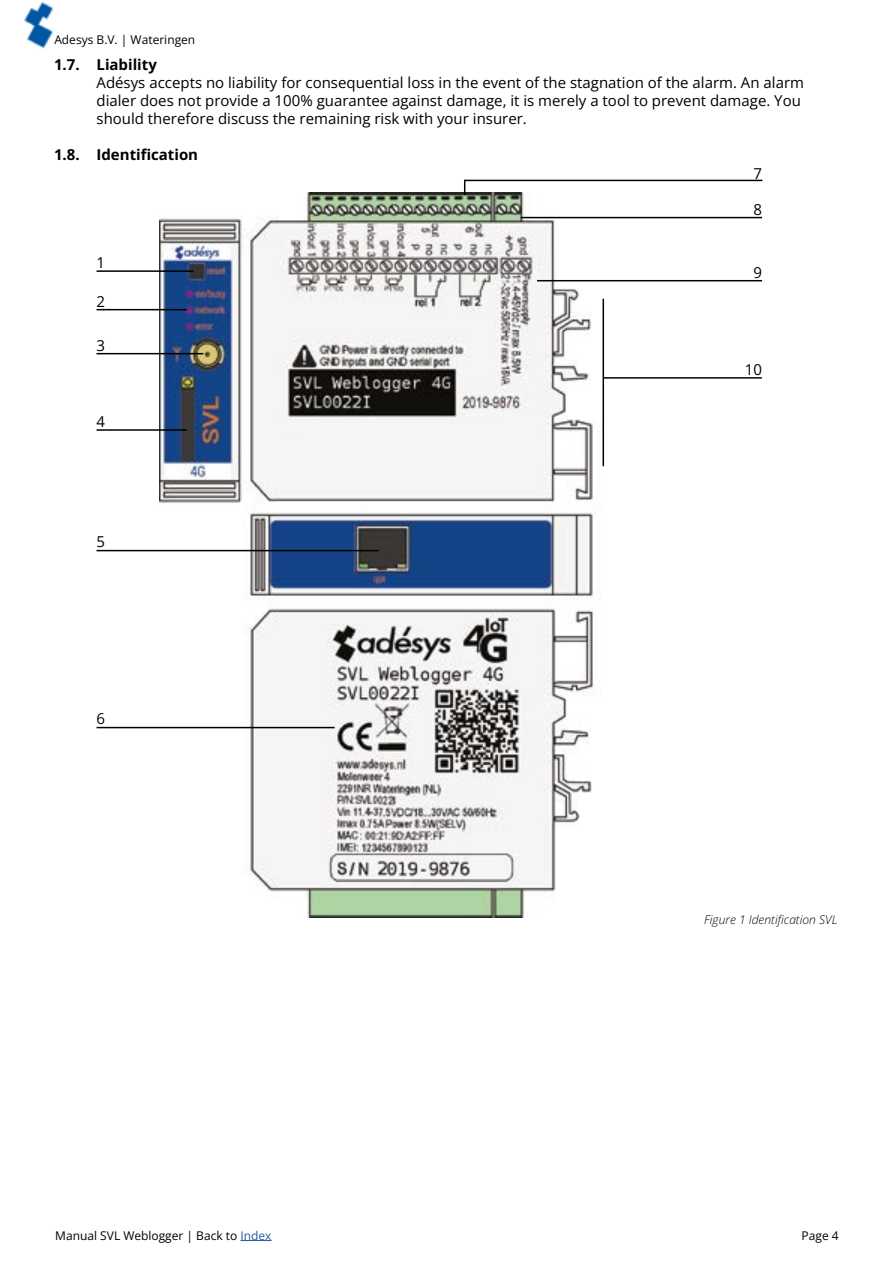
<style>
.page{position:relative;width:893px;height:1263px;background:#fff}
.page>*{position:absolute;margin:0;border:0;box-sizing:border-box;transform-origin:0 0}
.t1{font:15px/18px "Open Sans";color:#000}
.t2{font:700 15px "Open Sans";color:#000}
.t3{font:12px "Open Sans";color:#000}
.t4{font:italic 300 12px "Open Sans";color:#000}
.s1{color:#275b9b}
</style>
<div class="page">
<img style="left:24px;top:2px;width:30px;height:47px">
<hr style="left:240px;top:1240px;width:32px;height:1px;background:#275b9b">
<img style="left:160px;top:193px;width:476px;height:724px">
<hr style="left:97px;top:270px;width:97px;height:2px;background:#000">
<hr style="left:97px;top:309px;width:90px;height:1px;background:#000">
<hr style="left:97px;top:353px;width:106px;height:1px;background:#000">
<hr style="left:97px;top:429px;width:90px;height:2px;background:#000">
<hr style="left:97px;top:550px;width:282px;height:1px;background:#000">
<hr style="left:97px;top:727px;width:238px;height:1px;background:#000">
<hr style="left:465px;top:180px;width:297px;height:1px;background:#000">
<svg style="left:464px;top:180px;width:1px;height:15px"></svg>
<hr style="left:521px;top:217px;width:241px;height:1px;background:#000">
<hr style="left:537px;top:280px;width:225px;height:1px;background:#000">
<hr style="left:603px;top:299px;width:1px;height:167px;background:#000">
<hr style="left:603px;top:377px;width:159px;height:2px;background:#000">
<p class="t3" style="left:54px;top:32px;width:142px">Adesys B.V. | Wateringen</p>
<p class="t2" style="left:54px;top:54px;width:104px">1.7. Liability</p>
<p class="t1" style="left:97px;top:73px;width:709px">Adésys accepts no liability for consequential loss in the event of the stagnation of the alarm. An alarm dialer does not provide a 100% guarantee against damage, it is merely a tool to prevent damage. You should therefore discuss the remaining risk with your insurer.</p>
<p class="t2" style="left:54px;top:144px;width:146px">1.8. Identification</p>
<p class="t1" style="left:97px;top:254px;width:10px">1</p>
<p class="t1" style="left:97px;top:292px;width:10px">2</p>
<p class="t1" style="left:97px;top:336px;width:10px">3</p>
<p class="t1" style="left:97px;top:412px;width:10px">4</p>
<p class="t1" style="left:97px;top:532px;width:10px">5</p>
<p class="t1" style="left:97px;top:709px;width:10px">6</p>
<p class="t1" style="left:753px;top:164px;width:10px">7</p>
<p class="t1" style="left:753px;top:200px;width:10px">8</p>
<p class="t1" style="left:753px;top:263px;width:10px">9</p>
<p class="t1" style="left:745px;top:360px;width:19px">10</p>
<p class="t4" style="left:704px;top:911px;width:135px">Figure 1 Identification SVL</p>
<p class="t3" style="left:55px;top:1227px;width:218px">Manual SVL Weblogger | Back to <span class="s1">Index</span></p>
<p class="t3" style="left:802px;top:1227px;width:39px">Page 4</p>
</div>
